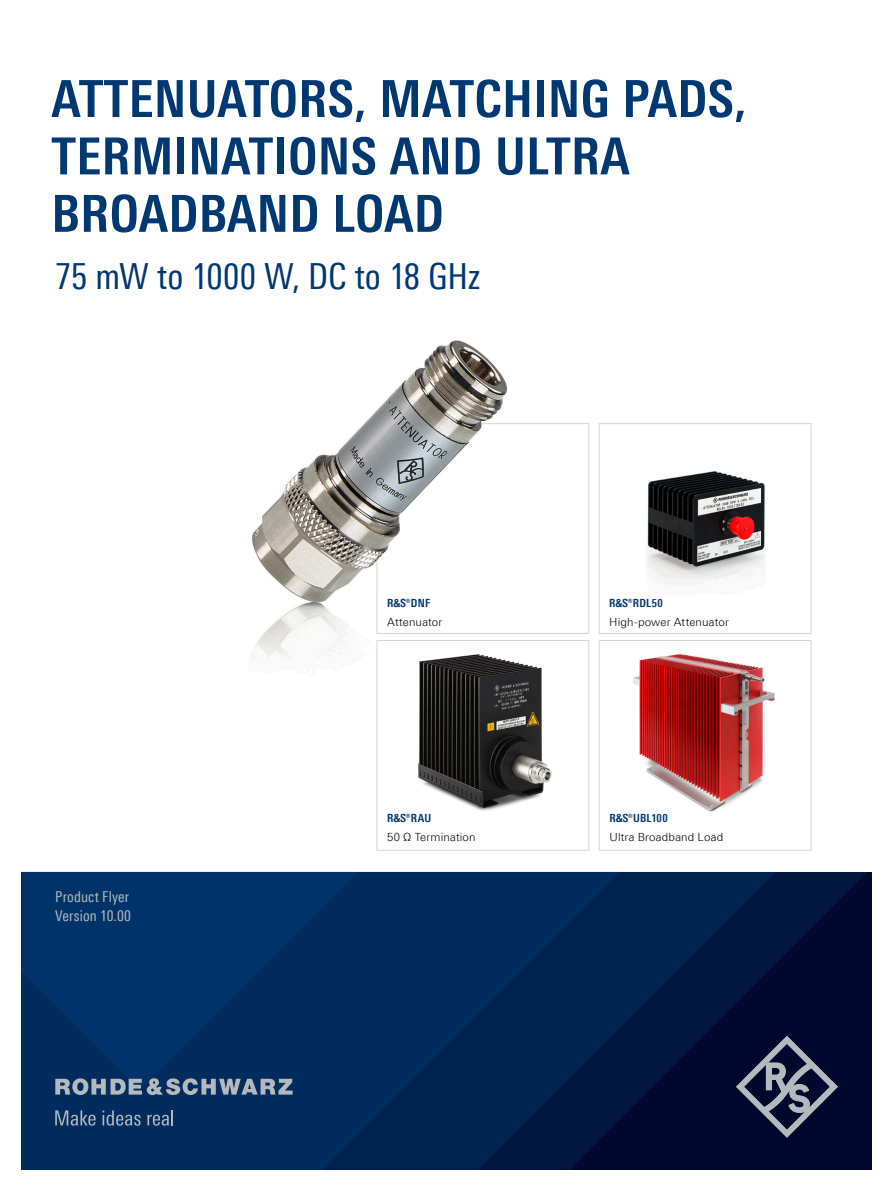
<style>
.page{position:relative;width:893px;height:1191px;background:#fff}
.page>*{position:absolute;margin:0;border:0;box-sizing:border-box;transform-origin:0 0}
.Seiten_Headline_34Pt{font:700 51px/57.4px "Linotype Univers 620 Cn";letter-spacing:.01em;color:#003872}
.Subheadline_24_Pt{font:36px "Linotype Univers 420 Cn";letter-spacing:-.005em;color:#003872}
.t1{font:15px/19.2px "Linotype Univers 420 Cn";letter-spacing:.005em;color:#b3b9bc}
.t2{font:300 11.25px "Linotype Univers 330";letter-spacing:.015em;color:#000}
.t3{font:700 11.25px "Linotype Univers 620 Cn";letter-spacing:.025em;color:#003872}
</style>
<div class="page">
<svg style="left:776px;top:872px;width:91px;height:297px;background:#000b30"></svg>
<svg style="left:621px;top:872px;width:155px;height:297px;background:#00143d"></svg>
<svg style="left:21px;top:872px;width:600px;height:297px;background:#002655"></svg>
<svg style="left:21px;top:872px;width:336px;height:218px;background:#003064"></svg>
<svg style="left:736px;top:1035px;width:102px;height:102px;background:#2e3652"></svg>
<svg style="left:55px;top:1078px;width:238px;height:17px;background:#627991"></svg>
<svg style="left:55px;top:1110px;width:41px;height:15px"></svg>
<svg style="left:102px;top:1110px;width:39px;height:15px"></svg>
<svg style="left:147px;top:1110px;width:26px;height:15px"></svg>
<img style="left:250px;top:340px;width:210px;height:358px">
<div style="left:377px;top:640px;width:212px;height:210px;background:#fff"></div>
<img style="left:418px;top:654px;width:134px;height:157px">
<div style="left:377px;top:640px;width:212px;height:210px;border:1px solid #d0d6d7"></div>
<img style="left:633px;top:653px;width:142px;height:159px">
<div style="left:599px;top:640px;width:212px;height:210px;border:1px solid #d0d6d7"></div>
<div style="left:377px;top:423px;width:212px;height:211px;border:1px solid #d0d6d7"></div>
<img style="left:250px;top:341px;width:259px;height:263px">
<img style="left:647px;top:471px;width:118px;height:114px">
<div style="left:599px;top:423px;width:212px;height:211px;border:1px solid #d0d6d7"></div>
<p class="Seiten_Headline_34Pt" style="left:51px;top:70px;width:696px">ATTENUATORS, MATCHING PADS,<br>TERMINATIONS AND ULTRA<br>BROADBAND LOAD</p>
<p class="Subheadline_24_Pt" style="left:55px;top:255px;width:426px">75 mW to 1000 W, DC to 18 GHz</p>
<p class="t3" style="left:387px;top:596px;width:44px">¸DNF</p>
<p class="t2" style="left:387px;top:615px;width:57px">Attenuator</p>
<h3 class="t1" style="left:55px;top:886px;width:77px">Product Flyer<br>Version 10.00</h3>
<p class="t3" style="left:387px;top:811px;width:45px">¸RAU</p>
<p class="t2" style="left:387px;top:830px;width:90px">50 Ω Termination</p>
<p class="t3" style="left:609px;top:596px;width:55px">¸RDL50</p>
<p class="t2" style="left:609px;top:615px;width:121px">High-power Attenuator</p>
<p class="t3" style="left:609px;top:811px;width:60px">¸UBL100</p>
<p class="t2" style="left:609px;top:830px;width:115px">Ultra Broadband Load</p>
</div>
